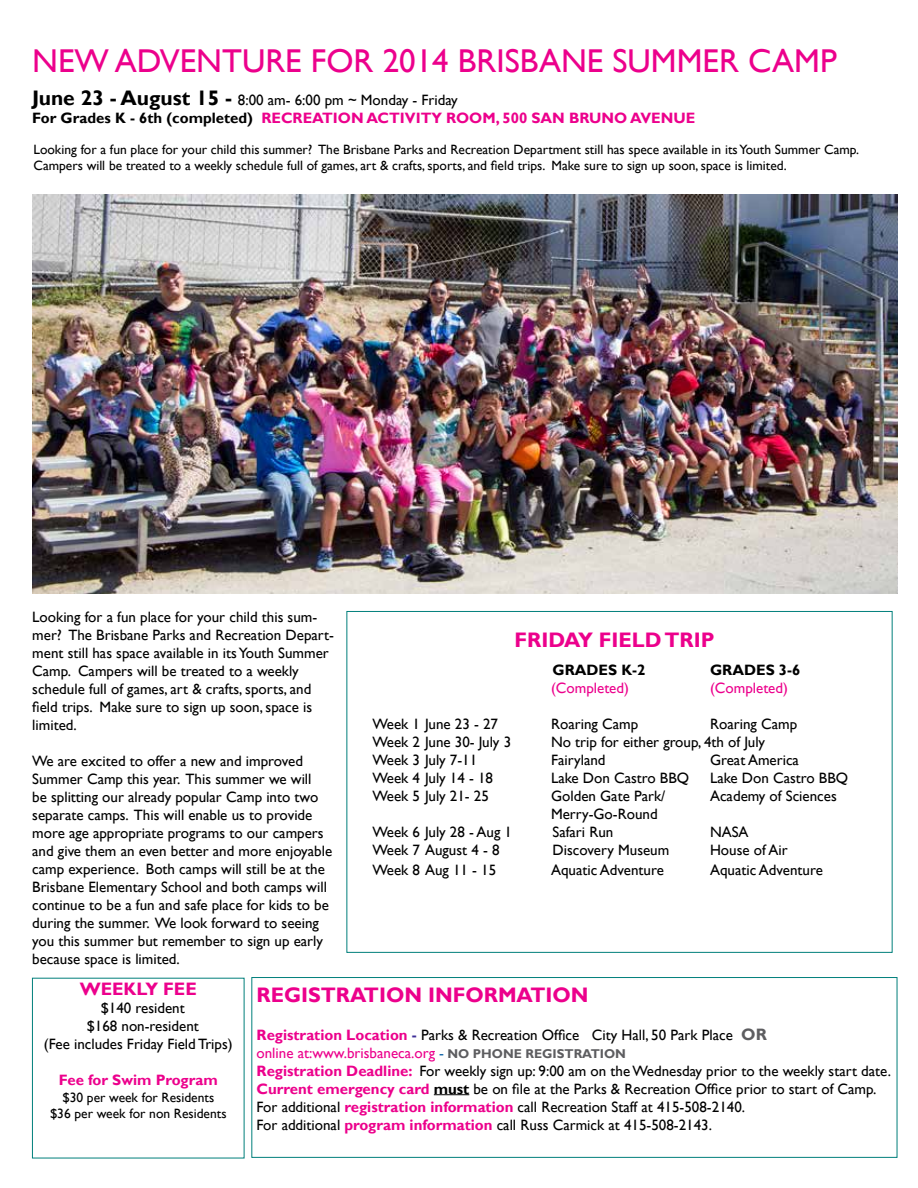
<style>
.page{position:relative;width:918px;height:1188px;background:#fff}
.page>*{position:absolute;margin:0;border:0;box-sizing:border-box;transform-origin:0 0}
.t1{font:33px "Gill Sans";color:#ec008c}
.t2{font:700 21px "Gill Sans";color:#ec008c}
.t3{font:700 18px "Gill Sans";color:#ec008c}
.t4{font:15px/18px "Gill Sans";color:#000}
.t5{font:700 15px/18px "Gill Sans";color:#ec008c}
.t6{font:15px "Gill Sans";color:#ec008c}
.t7{font:700 15px "Gill Sans";color:#000}
.t8{font:13.5px/16.2px "Gill Sans";color:#000}
.s1{font-size:21px;color:#000}
.s2{font-weight:400;color:#000}
.s3{color:#000}
.s4{font-weight:700;color:#ec008c}
.s5{font-weight:700;color:#3d2d97}
.s6{font-weight:700;font-size:16.5px;color:#5d5d60}
.s7{color:#ec008c}
.s8{color:#1a6bac}
.s9{font-weight:700;font-size:12.75px;color:#5d5d60}
.s10{font-weight:700}
</style>
<div class="page">
<hr style="left:434px;top:1094px;width:35px;height:1px;background:#000">
<div style="left:252px;top:977px;width:645px;height:181px;border:1px solid #007f7b"></div>
<img style="left:32px;top:194px;width:865px;height:400px">
<h1 class="t1" style="left:32px;top:42px;width:126px">New Advent</h1>
<h1 class="t1" style="left:242px;top:42px;width:90px">ure for</h1>
<h1 class="t1" style="left:383px;top:42px;width:113px">2014 Brisbane</h1>
<h1 class="t1" style="left:612px;top:42px;width:61px">Summer</h1>
<h1 class="t1" style="left:748px;top:42px;width:47px">Camp</h1>
<p class="t5" style="left:32px;top:91px;width:548px"><span class="s1">June 23 - August 15 -</span> <span class="s2">8:00 am- 6:00 pm ~ Monday - Friday<br></span><span class="s3">For Grades K - 6th (completed)</span> Recreation Activity Room, 500 San Bru</p>
<p class="t5" style="left:602px;top:109px;width:95px">no Avenue</p>
<p class="t8" style="left:33px;top:142px;width:827px">Looking for a fun place for your child this summer? The Brisbane Parks and Recreation Department still has spece available in its Youth Summer Camp.<br>Campers will be treated to a weekly schedule full of games, art &amp; crafts, sports, and field trips. Make sure to sign up soon, space is limited.</p>
<p class="t4" style="left:32px;top:608px;width:303px">Looking for a fun place for your child this sum&shy;mer? The Brisbane Parks and Recreation Depart&shy;ment still has space available in its Youth Summer Camp. Campers will be treated to a weekly schedule full of games, art &amp; crafts, sports, and field trips. Make sure to sign up soon, space is limited.</p>
<p class="t4" style="left:32px;top:752px;width:302px">We are excited to offer a new and improved Summer Camp this year. This summer we will<br>be splitting our already popular Camp into two separate camps. This will enable us to provide more age appropriate programs to our campers and give them an even better and more enjoyable camp experience. Both camps will still be at the Brisbane Elementary School and both camps will continue to be a fun and safe place for kids to be during the summer. We look forward to seeing you this summer but remember to sign up early because space is limited.</p>
<h2 class="t2" style="left:515px;top:627px;width:201px">Friday Field Trip</h2>
<p class="t7" style="left:553px;top:661px;width:123px">Grades K-2 Gr</p>
<p class="t7" style="left:732px;top:661px;width:70px">ades 3-6</p>
<p class="t6" style="left:551px;top:680px;width:79px">(Completed)</p>
<p class="t6" style="left:710px;top:680px;width:79px">(Completed)</p>
<p class="t4" style="left:373px;top:716px;width:127px">Week 1 June 23 - 27</p>
<p class="t4" style="left:551px;top:716px;width:89px">Roaring Camp</p>
<p class="t4" style="left:710px;top:716px;width:89px">Roaring Camp</p>
<p class="t4" style="left:373px;top:734px;width:140px">Week 2 June 30- July 3</p>
<p class="t4" style="left:551px;top:734px;width:216px">No trip for either group, 4th of July</p>
<p class="t4" style="left:373px;top:752px;width:106px">Week 3 July 7-11</p>
<p class="t4" style="left:551px;top:752px;width:56px">Fairyland</p>
<p class="t4" style="left:710px;top:752px;width:90px">Great America</p>
<p class="t4" style="left:373px;top:770px;width:122px">Week 4 July 14 - 18</p>
<p class="t4" style="left:551px;top:770px;width:140px">Lake Don Castro BBQ</p>
<p class="t4" style="left:710px;top:770px;width:140px">Lake Don Castro BBQ</p>
<p class="t4" style="left:373px;top:788px;width:118px">Week 5 July 21- 25</p>
<p class="t4" style="left:551px;top:788px;width:116px">Golden Gate Park/</p>
<p class="t4" style="left:710px;top:788px;width:128px">Academy of Sciences</p>
<p class="t4" style="left:551px;top:806px;width:108px">Merry-Go-Round</p>
<p class="t4" style="left:373px;top:824px;width:141px">Week 6 July 28 - Aug 1</p>
<p class="t4" style="left:553px;top:824px;width:62px">Safari Run</p>
<p class="t4" style="left:710px;top:824px;width:40px">NASA</p>
<p class="t4" style="left:373px;top:842px;width:129px">Week 7 August 4 - 8</p>
<p class="t4" style="left:553px;top:842px;width:118px">Discovery Museum</p>
<p class="t4" style="left:710px;top:842px;width:79px">House of Air</p>
<p class="t4" style="left:373px;top:862px;width:125px">Week 8 Aug 11 - 15</p>
<p class="t4" style="left:551px;top:862px;width:114px">Aquatic Adventure</p>
<p class="t4" style="left:710px;top:862px;width:114px">Aquatic Adventure</p>
<p class="t3" style="left:80px;top:978px;width:119px">Weekly Fee</p>
<p class="t4" style="left:101px;top:1000px;width:86px">$140 resident</p>
<p class="t4" style="left:87px;top:1018px;width:114px">$168 non-resident</p>
<p class="t4" style="left:44px;top:1036px;width:190px">(Fee includes Friday Field Trips)</p>
<p class="t5" style="left:59px;top:1072px;width:160px">Fee for Swim Program</p>
<p class="t8" style="left:50px;top:1089px;width:178px;text-align:center">$30 per week for Residents<br>$36 per week for non Residents</p>
<h2 class="t2" style="left:257px;top:982px;width:28px">REGIS</h2>
<h2 class="t2" style="left:321px;top:982px;width:73px">TRATION</h2>
<h2 class="t2" style="left:428px;top:982px;width:132px">IN FORMATION</h2>
<p class="t4" style="left:257px;top:1026px;width:636px"><span class="s4">Registration Location</span> <span class="s5">-</span> Parks &amp; Recreation Office City Hall, 50 Park Place <span class="s6">or<br></span><span class="s7">online at:www.brisbaneca.org</span> <span class="s8">-</span> <span class="s9">No Phone Registration<br></span><span class="s4">Registration Deadline:</span> For weekly sign up: 9:00 am on the Wednesday prior to the weekly start date.<br><span class="s4">Current emergency card</span> <span class="s10">must</span> be on file at the Parks &amp; Recreation Office prior to start of Camp.<br>For additional <span class="s4">registration information</span> call Recreation Staff at 415-508-2140.<br>For additional <span class="s4">program information</span> call Russ Carmick at 415-508-2143.</p>
</div>
